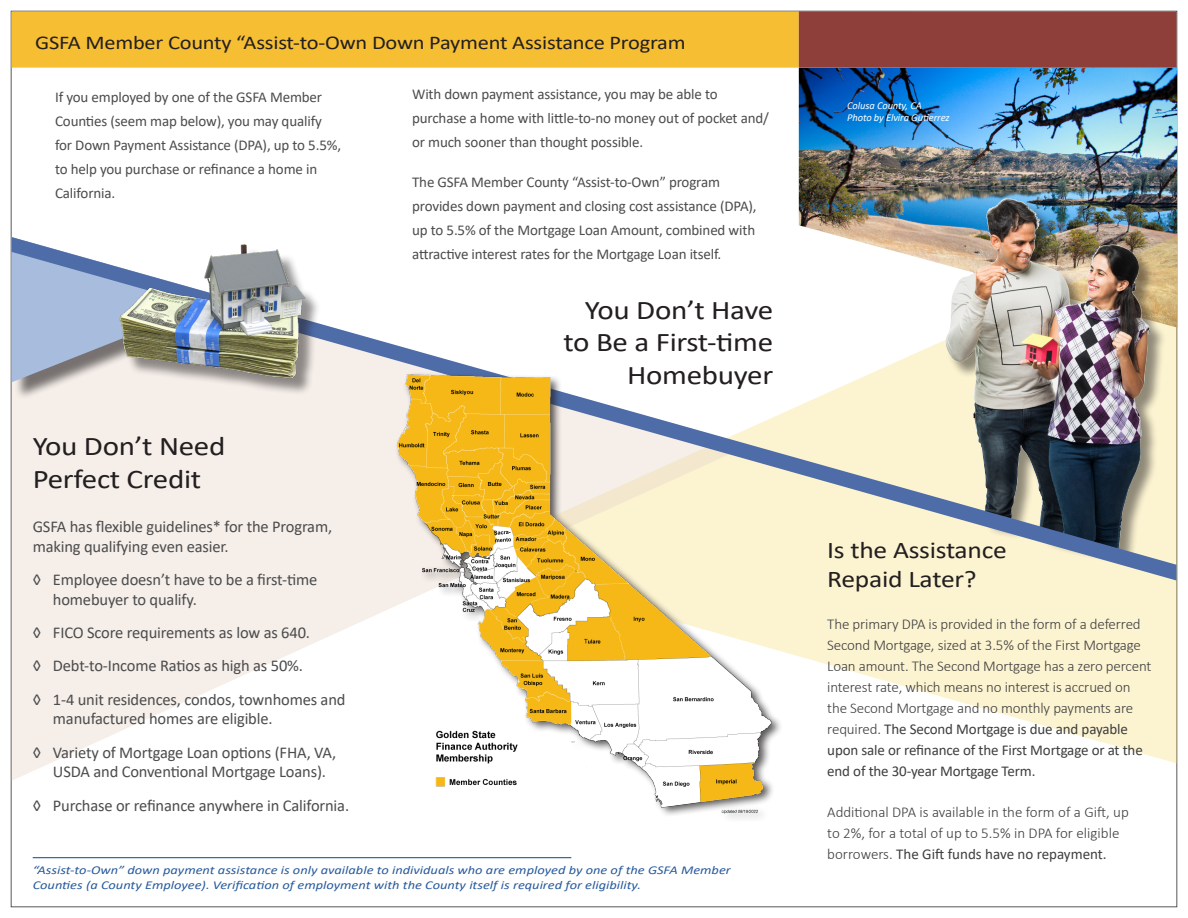
<style>
.page{position:relative;width:1188px;height:918px;background:#fff}
.page>*{position:absolute;margin:0;border:0;box-sizing:border-box;transform-origin:0 0}
.t1{font:27px/32.4px "Calibri";letter-spacing:-.01em;color:#231f20;scale:1.15 1}
.t2{font:24px/28.8px "Calibri";letter-spacing:-.01em;color:#231f20;scale:1.15 1}
.t3{font:19.5px "Calibri";letter-spacing:-.01em;color:#231f20;scale:1.15 1}
.t4{font:16.5px/33.3px "Calibri";letter-spacing:-.01em;color:#4b4c4d}
.t5{font:15px/24px "Calibri";letter-spacing:-.01em;color:#4b4c4d}
.t6{font:300 15px/21px "Calibri";letter-spacing:-.01em;color:#3e3e3f}
.t7{font:italic 12px/14.4px "Calibri";color:#275a9c;scale:1.2 1}
.t8{font:italic 10.5px/12.6px "Calibri";letter-spacing:-.01em;color:#fff}
.s1{font-weight:400}
</style>
<div class="page">
<img style="left:799px;top:68px;width:378px;height:168px">
<hr style="left:33px;top:857px;width:538px;height:1px;background:#014990">
<div style="left:12px;top:12px;width:787px;height:56px;background:#f6be33"></div>
<svg style="left:787px;top:236px;width:390px;height:528px;fill:#fcf3d1"></svg>
<svg style="left:12px;top:580px;width:356px;height:200px;fill:#f5eee9"></svg>
<img style="left:945px;top:198px;width:196px;height:39px">
<svg style="left:12px;top:237px;width:1164px;height:343px"></svg>
<img style="left:368px;top:361px;width:419px;height:458px">
<div style="left:799px;top:12px;width:377px;height:56px;background:#8f3f3a"></div>
<img style="left:106px;top:237px;width:232px;height:163px">
<h3 class="t3" style="left:35px;top:29px;width:567px">GSFA Member County “Assist-to-Own Down Payment Assistance Program</h3>
<p class="t5" style="left:55px;top:85px;width:288px">If you employed by one of the GSFA Member Counties (seem map below), you may qualify for Down Payment Assistance (DPA), up to 5.5%, to help you purchase or refinance a home in California.</p>
<p class="t5" style="left:412px;top:82px;width:358px">With down payment assistance, you may be able to purchase a home with little-to-no money out of pocket and/ or much sooner than thought possible.</p>
<p class="t5" style="left:412px;top:170px;width:346px">The GSFA Member County “Assist-to-Own” program provides down payment and closing cost assistance (DPA), up to 5.5% of the Mortgage Loan Amount, combined with attractive interest rates for the Mortgage Loan itself.</p>
<h1 class="t1" style="left:33px;top:429px;width:169px">You Don’t Need<br>Perfect Credit</h1>
<p class="t4" style="left:33px;top:516px;width:301px;line-height:19.8px">GSFA has flexible guidelines* for the Program, making qualifying even easier.</p>
<p class="t4" style="left:53px;top:569px;width:266px;line-height:19.8px;text-indent:-20px">◊ Employee doesn’t have to be a first-time homebuyer to qualify.</p>
<p class="t4" style="left:33px;top:615px;width:314px">◊ FICO Score requirements as low as 640.<br>◊ Debt-to-Income Ratios as high as 50%.<br>◊ 1-4 unit residences, condos, townhomes and</p>
<p class="t4" style="left:33px;top:702px;width:305px;text-indent:20px">manufactured homes are eligible.<br>◊ Variety of Mortgage Loan options (FHA, VA,</p>
<p class="t4" style="left:33px;top:755px;width:318px;text-align:center">USDA and Conventional Mortgage Loans).<br>◊ Purchase or refinance anywhere in California.</p>
<h1 class="t1" style="left:564px;top:293px;width:184px;text-align:right">You Don’t Have to Be a First-time<br>Homebuyer</h1>
<p class="t7" style="left:33px;top:863px;width:583px">“Assist-to-Own” down payment assistance is only available to individuals who are employed by one of the GSFA Member<br>Counties (a County Employee). Verification of employment with the County itself is required for eligibility.</p>
<p class="t8" style="left:847px;top:99px;width:104px">Colusa County, CA<br>Photo by Elvira Gutierrez</p>
<h2 class="t2" style="left:827px;top:535px;width:158px">Is the Assistance<br>Repaid Later?</h2>
<p class="t6" style="left:827px;top:613px;width:326px">The primary DPA is provided in the form of a deferred Second Mortgage, sized at 3.5% of the First Mortgage Loan amount. The Second Mortgage has a zero percent interest rate, which means no interest is accrued on the Second Mortgage and no monthly payments are required. <span class="s1">The Second Mortgage is due and payable upon sale or refinance of the First Mortgage or at the end of the 30-year Mortgage Term.</span></p>
<p class="t6" style="left:827px;top:801px;width:303px">Additional DPA is available in the form of a Gift, up to 2%, for a total of up to 5.5% in DPA for eligible borrowers. <span class="s1">The Gift funds have no repayment.</span></p>
</div>
